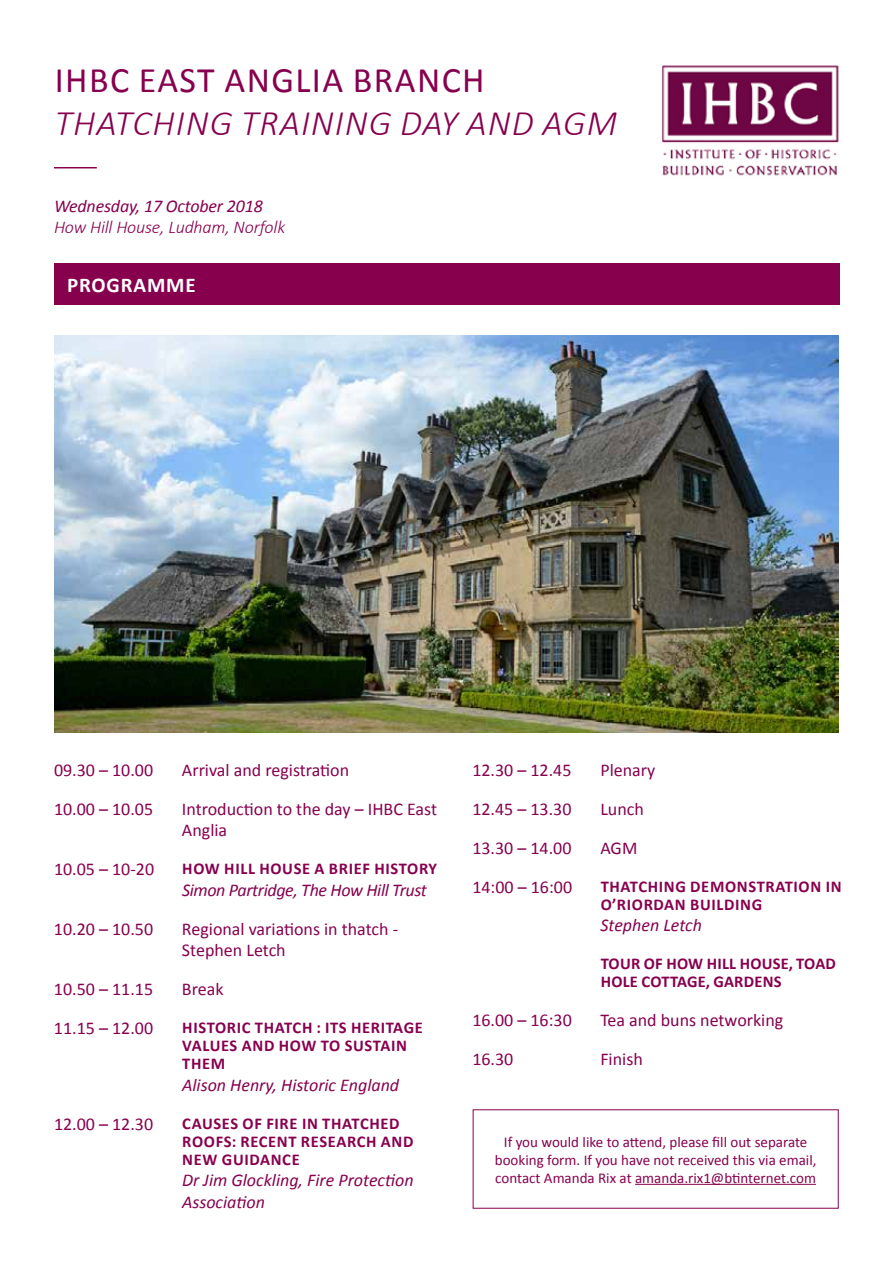
<style>
.page{position:relative;width:893px;height:1263px;background:#fff}
.page>*{position:absolute;margin:0;border:0;box-sizing:border-box;transform-origin:0 0}
.t1{font:italic 300 36px "Calibri";letter-spacing:.03em;color:#87004e}
.t2{font:36px "Calibri";letter-spacing:.04em;color:#87004e}
.t3{font:700 21px "Calibri";letter-spacing:.04em;color:#fff}
.t4{font:18px/21.6px "Calibri";color:#87004e}
.t5{font:italic 18px/21.6px "Calibri";color:#87004e}
.t6{font:italic 18px "Calibri";letter-spacing:-.02em;color:#87004e}
.t7{font:italic 300 18px "Calibri";letter-spacing:-.01em;color:#87004e}
.t8{font:700 16.5px/18px "Calibri";letter-spacing:.04em;color:#87004e}
.t9{font:700 16.5px/18px "Calibri";letter-spacing:.015em;color:#87004e}
.t10{font:15px/18px "Calibri";color:#87004e;text-align:center}
</style>
<div class="page">
<hr style="left:54px;top:167px;width:43px;height:1px;background:#87004e">
<img style="left:662px;top:65px;width:177px;height:111px">
<div style="left:54px;top:263px;width:786px;height:42px;background:#87004e"></div>
<img style="left:54px;top:335px;width:785px;height:397px">
<hr style="left:635px;top:1184px;width:181px;height:1px;background:#87004e">
<h1 class="t2" style="left:55px;top:58px;width:431px">IHBC EAST ANGLIA BRANCH</h1>
<h1 class="t1" style="left:55px;top:101px;width:564px">THATCHING TRAINING DAY AND AGM</h1>
<p class="t5" style="left:54px;top:194px;width:210px">Wednesday, 17 October 2018</p>
<p class="t7" style="left:54px;top:216px;width:233px">How Hill House, Ludham, Norfolk</p>
<p class="t3" style="left:67px;top:271px;width:130px">PROGRAMME</p>
<p class="t4" style="left:54px;top:759px;width:101px">09.30 – 10.00</p>
<p class="t4" style="left:182px;top:759px;width:169px">Arrival and registration</p>
<p class="t4" style="left:54px;top:798px;width:101px">10.00 – 10.05</p>
<p class="t4" style="left:182px;top:798px;width:257px">Introduction to the day – IHBC East<br>Anglia</p>
<p class="t4" style="left:54px;top:858px;width:102px">10.05 – 10-20</p>
<p class="t8" style="left:182px;top:860px;width:256px">HOW HILL HOUSE A BRIEF HISTORY</p>
<p class="t6" style="left:182px;top:877px;width:246px">Simon Partridge, The How Hill Trust</p>
<p class="t4" style="left:54px;top:918px;width:101px">10.20 – 10.50</p>
<p class="t4" style="left:182px;top:918px;width:218px">Regional variations in thatch -<br>Stephen Letch</p>
<p class="t4" style="left:54px;top:979px;width:101px">10.50 – 11.15</p>
<p class="t4" style="left:182px;top:979px;width:43px">Break</p>
<p class="t4" style="left:54px;top:1018px;width:101px">11.15 – 12.00</p>
<p class="t8" style="left:182px;top:1019px;width:242px">HISTORIC THATCH : ITS HERITAGE<br>VALUES AND HOW TO SUSTAIN<br>THEM</p>
<p class="t5" style="left:182px;top:1073px;width:219px">Alison Henry, Historic England</p>
<p class="t4" style="left:54px;top:1113px;width:101px">12.00 – 12.30</p>
<p class="t8" style="left:182px;top:1114px;width:233px">CAUSES OF FIRE IN THATCHED<br>ROOFS: RECENT RESEARCH AND<br>NEW GUIDANCE</p>
<p class="t5" style="left:182px;top:1169px;width:233px">Dr Jim Glockling, Fire Protection<br>Association</p>
<p class="t4" style="left:472px;top:759px;width:101px">12.30 – 12.45</p>
<p class="t4" style="left:600px;top:759px;width:56px">Plenary</p>
<p class="t4" style="left:472px;top:798px;width:101px">12.45 – 13.30</p>
<p class="t4" style="left:600px;top:798px;width:45px">Lunch</p>
<p class="t4" style="left:472px;top:837px;width:101px">13.30 – 14.00</p>
<p class="t4" style="left:600px;top:837px;width:39px">AGM</p>
<p class="t4" style="left:472px;top:876px;width:101px">14:00 – 16:00</p>
<p class="t8" style="left:601px;top:877px;width:242px">THATCHING DEMONSTRATION IN<br>O’RIORDAN BUILDING</p>
<p class="t5" style="left:600px;top:914px;width:103px">Stephen Letch</p>
<p class="t9" style="left:601px;top:954px;width:237px">TOUR OF HOW HILL HOUSE, TOAD<br>HOLE COTTAGE, GARDENS</p>
<p class="t4" style="left:472px;top:1009px;width:101px">16.00 – 16:30</p>
<p class="t4" style="left:600px;top:1009px;width:184px">Tea and buns networking</p>
<p class="t4" style="left:472px;top:1048px;width:43px">16.30</p>
<p class="t4" style="left:600px;top:1048px;width:44px">Finish</p>
<p class="t10" style="left:495px;top:1133px;width:323px">If you would like to attend, please fill out separate booking form. If you have not received this via email, contact Amanda Rix at amanda.rix1@btinternet.com</p>
</div>
